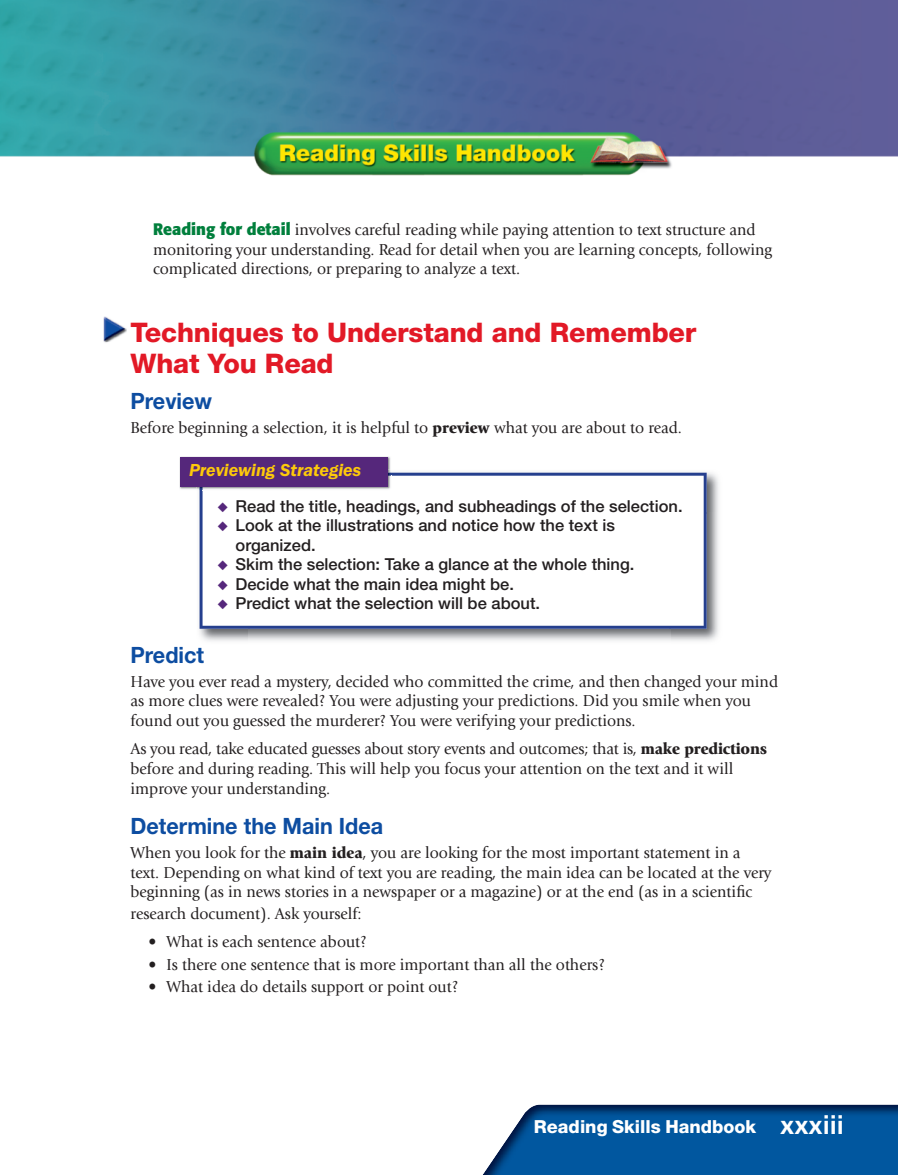
<style>
.page{position:relative;width:898px;height:1175px;background:#fff}
.page>*{position:absolute;margin:0;border:0;box-sizing:border-box;transform-origin:0 0}
.t1{font:800 27px/31.5px "Helvetica Neue LT Std";letter-spacing:-.005em;color:#e21926}
.t2{font:700 22.5px "Helvetica Neue LT Std";color:#0d4da1;scale:.96 1}
.t3{font:800 18px "Helvetica Neue LT Std";color:#fff}
.t4{font:italic 600 18px "ITC Franklin Gothic Std";color:#feca0a}
.t5{font:16.5px/19.5px "Giovanni Std";color:#231f20;scale:.96 1}
.t6{font:500 16.5px/19.5px "Helvetica Neue LT Std";color:#231f20}
.t7{font:13.5px/19.5px "Zapf Dingbats Std";color:#55277b;text-align:justify}
.s1{font-family:"Formata OTF";font-weight:700;color:#007f3c}
.s2{font-weight:900}
.s3{font-family:"Frutiger LT Std";font-weight:700;font-size:25.5px}
</style>
<div class="page">
<img style="left:0;top:0;width:898px;height:176px">
<img style="left:483px;top:1104px;width:415px;height:70px">
<img style="left:199px;top:490px;width:50px;height:151px">
<img style="left:706px;top:472px;width:13px;height:41px">
<img style="left:670px;top:513px;width:49px;height:128px">
<svg style="left:200px;top:472px;width:506px;height:157px"></svg>
<img style="left:179px;top:456px;width:212px;height:33px">
<img style="left:200px;top:472px;width:191px;height:18px">
<div style="left:180px;top:457px;width:207px;height:29px;background:#55277b"></div>
<img style="left:103px;top:317px;width:1px;height:25px">
<img style="left:104px;top:316px;width:22px;height:26px">
<svg style="left:218px;top:502px;width:10px;height:29px"></svg>
<p class="t5" style="left:153px;top:222px;width:646px"><span class="s1">Reading for detail</span> involves careful reading while paying attention to text structure and monitoring your understanding. Read for detail when you are learning concepts, following complicated directions, or preparing to analyze a text.</p>
<p class="t1" style="left:130px;top:319px;width:567px">Techniques to Understand and Remember<br>What You Read</p>
<p class="t2" style="left:130px;top:393px;width:87px">Preview</p>
<p class="t5" style="left:130px;top:420px;width:576px">Before beginning a selection, it is helpful to <span class="s2">preview</span> what you are about to read.</p>
<p class="t4" style="left:189px;top:463px;width:173px">Previewing Strategies</p>
<p class="t7" style="left:218px;top:555px;width:12px">◆ ◆ ◆</p>
<p class="t6" style="left:236px;top:497px;width:448px">Read the title, headings, and subheadings of the selection.<br>Look at the illustrations and notice how the text is organized.<br>Skim the selection: Take a glance at the whole thing.<br>Decide what the main idea might be.<br>Predict what the selection will be about.</p>
<p class="t2" style="left:130px;top:647px;width:78px">Predict</p>
<p class="t5" style="left:130px;top:673px;width:676px">Have you ever read a mystery, decided who committed the crime, and then changed your mind as more clues were revealed? You were adjusting your predictions. Did you smile when you found out you guessed the murderer? You were verifying your predictions.</p>
<p class="t5" style="left:130px;top:741px;width:665px">As you read, take educated guesses about story events and outcomes; that is, <span class="s2">make predictions </span>before and during reading. This will help you focus your attention on the text and it will improve your understanding.</p>
<p class="t2" style="left:130px;top:818px;width:265px">Determine the Main Idea</p>
<p class="t5" style="left:130px;top:844px;width:669px">When you look for the <span class="s2">main idea</span>, you are looking for the most important statement in a text. Depending on what kind of text you are reading, the main idea can be located at the very beginning (as in news stories in a newspaper or a magazine) or at the end (as in a scientific</p>
<p class="t5" style="left:130px;top:905px;width:242px">research document). Ask yourself:</p>
<p class="t5" style="left:149px;top:933px;width:229px">• What is each sentence about?</p>
<p class="t5" style="left:149px;top:956px;width:477px">• Is there one sentence that is more important than all the others?</p>
<p class="t5" style="left:149px;top:978px;width:324px">• What idea do details support or point out?</p>
<p class="t3" style="left:534px;top:1120px;width:311px">Reading Skills Handbook <span class="s3">xxxiii</span></p>
</div>
